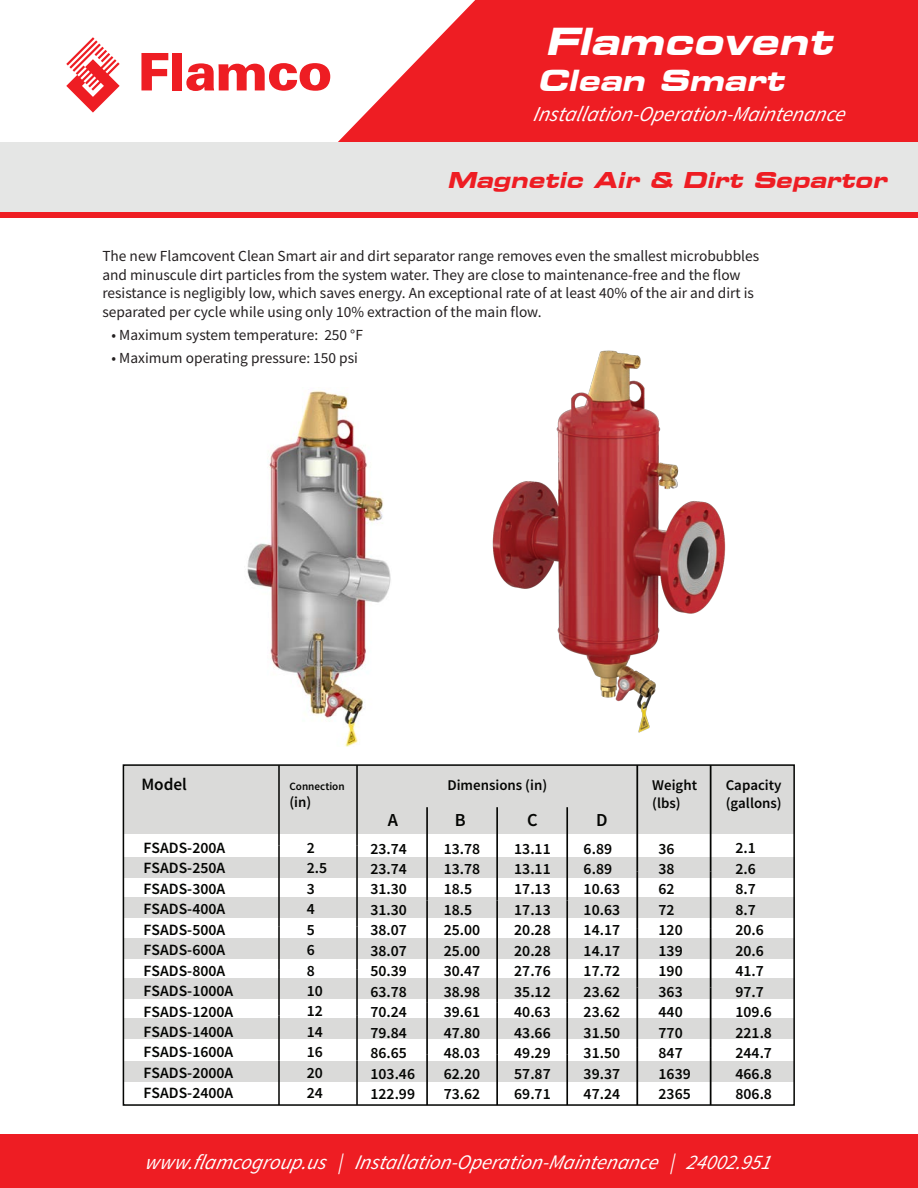
<style>
.page{position:relative;width:918px;height:1188px;background:#fff}
.page>*{position:absolute;margin:0;border:0;box-sizing:border-box;transform-origin:0 0}
.t1{font:italic 700 expanded 37.2px "Square 721 BT";color:#fff}
.t2{font:italic 700 expanded 28.95px "Square 721 BT";color:#fff}
.t3{font:italic 700 expanded 21.75px "Square 721 BT";color:#ee1d23}
.t4{font:italic 21.3px "Source Sans Pro";color:#fff}
.t5{font:italic 20.7px "Source Sans Pro";color:#fff}
.t6{font:600 18.3px "Source Sans Pro";color:#040503}
.t7{font:600 17.25px "Source Sans Pro";color:#040503}
.t8{font:600 15.75px/20.4px "Source Sans Pro";color:#040503}
.t9{font:15.3px/18.5px "Source Sans Pro";color:#231f20}
.t10{font:600 14.85px/17.9px "Source Sans Pro";color:#040503}
.t11{font:600 11.1px "Source Sans Pro";color:#040503}
</style>
<div class="page">
<svg style="left:336px;top:0;width:582px;height:143px;background:#ef393f"></svg>
<div style="left:0;top:143px;width:918px;height:69px;background:#e5e6e5"></div>
<div style="left:0;top:212px;width:918px;height:6px;background:#ee1d23"></div>
<img style="left:492px;top:350px;width:234px;height:383px">
<img style="left:247px;top:390px;width:144px;height:356px">
<svg style="left:141px;top:53px;width:27px;height:37px"></svg>
<div style="left:172px;top:53px;width:10px;height:37px;background:#ee1d23"></div>
<svg style="left:186px;top:63px;width:144px;height:28px"></svg>
<svg style="left:66px;top:37px;width:54px;height:76px"></svg>
<div style="left:0;top:1134px;width:918px;height:54px;background:#ee1d23"></div>
<div style="left:124px;top:978px;width:670px;height:21px;background:#dadad9"></div>
<div style="left:124px;top:938px;width:670px;height:20px;background:#dadad9"></div>
<div style="left:124px;top:1061px;width:670px;height:20px;background:#dadad9"></div>
<div style="left:124px;top:1019px;width:670px;height:20px;background:#dadad9"></div>
<div style="left:123px;top:766px;width:671px;height:68px;background:#dadad9"></div>
<div style="left:124px;top:898px;width:670px;height:20px;background:#dadad9"></div>
<div style="left:124px;top:857px;width:670px;height:20px;background:#dadad9"></div>
<hr style="left:278px;top:765px;width:2px;height:80px;background:#040503">
<hr style="left:278px;top:845px;width:2px;height:82px;background:#040503">
<hr style="left:278px;top:927px;width:2px;height:43px;background:#040503">
<hr style="left:278px;top:970px;width:2px;height:45px;background:#040503">
<hr style="left:278px;top:1015px;width:2px;height:46px;background:#040503">
<hr style="left:278px;top:1061px;width:2px;height:44px;background:#040503">
<hr style="left:426px;top:807px;width:2px;height:94px;background:#040503">
<hr style="left:426px;top:901px;width:2px;height:49px;background:#040503">
<hr style="left:426px;top:950px;width:2px;height:52px;background:#040503">
<hr style="left:426px;top:1002px;width:2px;height:52px;background:#040503">
<hr style="left:426px;top:1054px;width:2px;height:51px;background:#040503">
<hr style="left:496px;top:807px;width:2px;height:94px;background:#040503">
<hr style="left:496px;top:901px;width:2px;height:49px;background:#040503">
<hr style="left:496px;top:950px;width:2px;height:52px;background:#040503">
<hr style="left:496px;top:1002px;width:2px;height:52px;background:#040503">
<hr style="left:496px;top:1054px;width:2px;height:51px;background:#040503">
<hr style="left:566px;top:807px;width:2px;height:94px;background:#040503">
<hr style="left:566px;top:901px;width:2px;height:49px;background:#040503">
<hr style="left:566px;top:950px;width:2px;height:52px;background:#040503">
<hr style="left:566px;top:1002px;width:2px;height:52px;background:#040503">
<hr style="left:566px;top:1054px;width:2px;height:51px;background:#040503">
<hr style="left:636px;top:765px;width:2px;height:107px;background:#040503">
<hr style="left:636px;top:872px;width:2px;height:56px;background:#040503">
<hr style="left:636px;top:928px;width:2px;height:60px;background:#040503">
<hr style="left:636px;top:988px;width:2px;height:59px;background:#040503">
<hr style="left:636px;top:1047px;width:2px;height:58px;background:#040503">
<hr style="left:710px;top:765px;width:2px;height:107px;background:#040503">
<hr style="left:710px;top:872px;width:2px;height:56px;background:#040503">
<hr style="left:710px;top:928px;width:2px;height:60px;background:#040503">
<hr style="left:710px;top:988px;width:2px;height:59px;background:#040503">
<hr style="left:710px;top:1047px;width:2px;height:58px;background:#040503">
<div style="left:123px;top:764px;width:672px;height:342px;border:2px solid #040503"></div>
<hr style="left:356px;top:765px;width:2px;height:80px;background:#040503">
<hr style="left:356px;top:845px;width:2px;height:82px;background:#040503">
<hr style="left:356px;top:927px;width:2px;height:43px;background:#040503">
<hr style="left:356px;top:970px;width:2px;height:45px;background:#040503">
<hr style="left:356px;top:1015px;width:2px;height:46px;background:#040503">
<hr style="left:356px;top:1061px;width:2px;height:44px;background:#040503">
<h1 class="t1" style="left:545px;top:19px;width:298px">Flamcovent</h1>
<h2 class="t2" style="left:537px;top:63px;width:256px">Clean Smart</h2>
<h3 class="t4" style="left:533px;top:101px;width:319px">Installation-Operation-Maintenance</h3>
<h3 class="t3" style="left:447px;top:167px;width:446px">Magnetic Air &amp; Dirt Separtor</h3>
<p class="t9" style="left:102px;top:247px;width:658px">The new Flamcovent Clean Smart air and dirt separator range removes even the smallest microbubbles and minuscule dirt particles from the system water. They are close to maintenance-free and the flow resistance is negligibly low, which saves energy. An exceptional rate of at least 40% of the air and dirt is separated per cycle while using only 10% extraction of the main flow.</p>
<p class="t9" style="left:112px;top:325px;width:253px">• Maximum system temperature: 250 °F</p>
<p class="t9" style="left:112px;top:348px;width:248px">• Maximum operating pressure: 150 psi</p>
<p class="t7" style="left:141px;top:772px;width:47px">Model</p>
<p class="t10" style="left:447px;top:776px;width:101px">Dimensions (in)</p>
<p class="t11" style="left:289px;top:779px;width:57px">Connection</p>
<p class="t10" style="left:289px;top:793px;width:23px">(in)</p>
<p class="t8" style="left:307px;top:837px;width:22px">2<br>2.5<br>3<br>4<br>5<br>6<br>8<br>10<br>12<br>14<br>16<br>20<br>24</p>
<p class="t6" style="left:527px;top:808px;width:12px">C</p>
<p class="t8" style="left:514px;top:838px;width:38px;text-align:justify">13.11<br>13.11<br>17.13<br>17.13<br>20.28<br>20.28<br>27.76<br>35.12<br>40.63<br>43.66<br>49.29<br>57.87<br>69.71</p>
<p class="t6" style="left:388px;top:808px;width:12px">A</p>
<p class="t8" style="left:371px;top:838px;width:46px">23.74<br>23.74<br>31.30<br>31.30<br>38.07<br>38.07<br>50.39<br>63.78<br>70.24<br>79.84<br>86.65<br>103.46<br>122.99</p>
<p class="t6" style="left:455px;top:808px;width:12px">B</p>
<p class="t8" style="left:444px;top:838px;width:38px">13.78<br>13.78<br>18.5<br>18.5<br>25.00<br>25.00<br>30.47<br>38.98<br>39.61<br>47.80<br>48.03<br>62.20<br>73.62</p>
<p class="t8" style="left:144px;top:837px;width:91px">FSADS-200A<br>FSADS-250A<br>FSADS-300A<br>FSADS-400A<br>FSADS-500A<br>FSADS-600A<br>FSADS-800A<br>FSADS-1000A<br>FSADS-1200A<br>FSADS-1400A<br>FSADS-1600A<br>FSADS-2000A<br>FSADS-2400A</p>
<p class="t6" style="left:596px;top:808px;width:13px">D</p>
<p class="t8" style="left:584px;top:838px;width:38px">6.89<br>6.89<br>10.63<br>10.63<br>14.17<br>14.17<br>17.72<br>23.62<br>23.62<br>31.50<br>31.50<br>39.37<br>47.24</p>
<p class="t10" style="left:652px;top:776px;width:46px">Weight (lbs)</p>
<p class="t8" style="left:659px;top:838px;width:34px">36<br>38<br>62<br>72<br>120<br>139<br>190<br>363<br>440<br>770<br>847<br>1639<br>2365</p>
<p class="t8" style="left:736px;top:838px;width:38px">2.1<br>2.6<br>8.7<br>8.7<br>20.6<br>20.6<br>41.7<br>97.7<br>109.6<br>221.8<br>244.7<br>466.8<br>806.8</p>
<p class="t10" style="left:726px;top:776px;width:58px">Capacity (gallons)</p>
<h3 class="t5" style="left:145px;top:1149px;width:633px">www.flamcogroup.us | Installation-Operation-Maintenance | 24002.951</h3>
</div>
